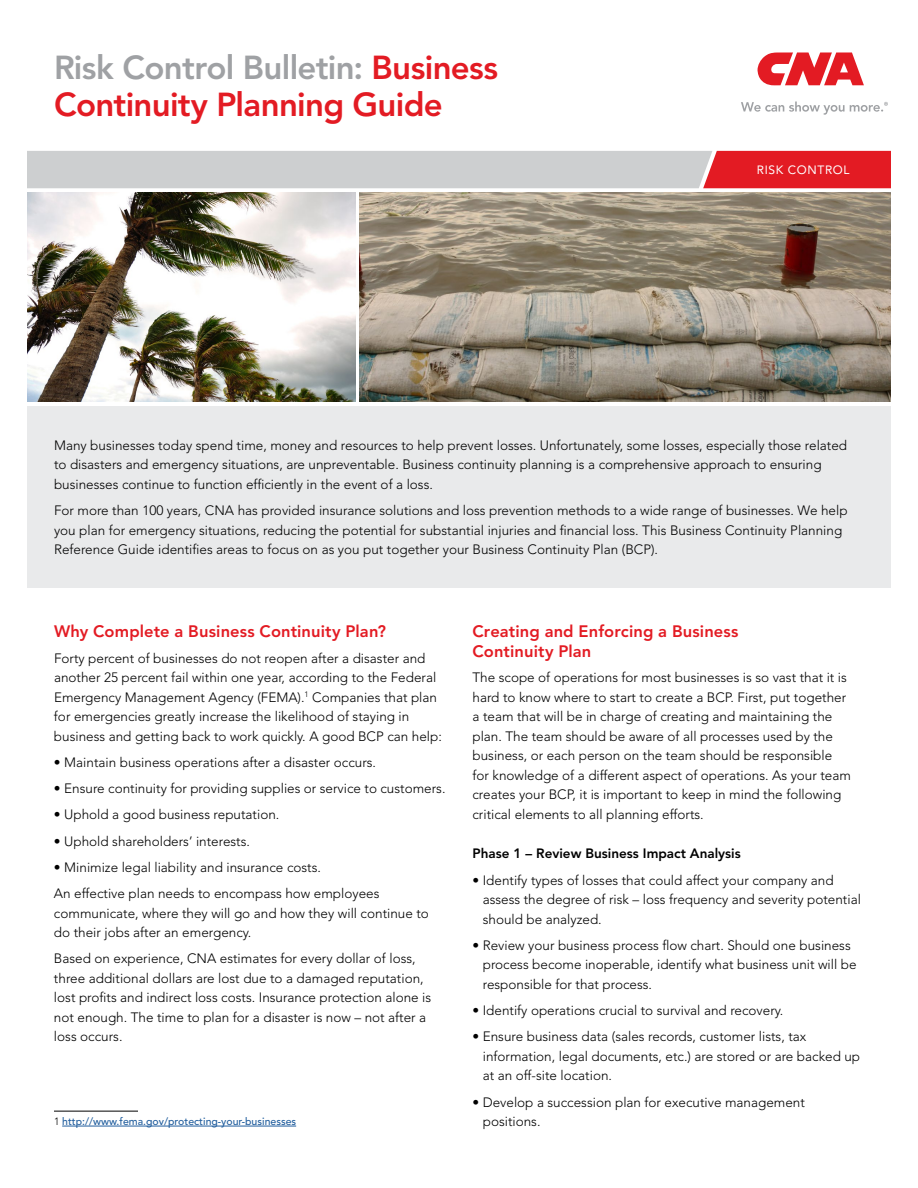
<style>
.page{position:relative;width:918px;height:1188px;background:#fff}
.page>*{position:absolute;margin:0;border:0;box-sizing:border-box;transform-origin:0 0}
.t1{font:800 33px/37.5px "Avenir LT Std";letter-spacing:-.02em;color:#e31b23}
.t2{font:800 16.5px/19.5px "Avenir LT Std";letter-spacing:.005em;color:#e31b23}
.t3{font:300 13.5px/19.5px "Avenir LT Std";color:#000}
.t4{font:800 13.5px "Avenir LT Std";color:#000}
.t5{font:12px "Avenir LT Std";letter-spacing:.05em;color:#fff}
.t6{font:500 10.5px "Avenir LT Std";color:#215e9e}
.s1{color:#9fa1a4}
.s2{font-weight:300;color:#000}
</style>
<div class="page">
<svg style="left:27px;top:151px;width:864px;height:37px"></svg>
<img style="left:360px;top:192px;width:531px;height:210px">
<img style="left:27px;top:192px;width:328px;height:210px">
<svg style="left:757px;top:52px;width:107px;height:33px"></svg>
<svg style="left:741px;top:102px;width:147px;height:13px"></svg>
<div style="left:27px;top:406px;width:864px;height:182px;background:#e9eaeb"></div>
<hr style="left:54px;top:1111px;width:84px;height:1px;background:#000">
<hr style="left:62px;top:1126px;width:234px;height:1px;background:#215e9e">
<h1 class="t1" style="left:54px;top:49px;width:446px"><span class="s1">Risk Control Bulletin:</span> Business<br>Continuity Planning Guide</h1>
<p class="t5" style="left:757px;top:163px;width:94px">RISK CONTROL</p>
<p class="t3" style="left:54px;top:435px;width:795px">Many businesses today spend time, money and resources to help prevent losses. Unfortunately, some losses, especially those related to disasters and emergency situations, are unpreventable. Business continuity planning is a comprehensive approach to ensuring businesses continue to function efficiently in the event of a loss.</p>
<p class="t3" style="left:54px;top:501px;width:795px">For more than 100 years, CNA has provided insurance solutions and loss prevention methods to a wide range of businesses. We help you plan for emergency situations, reducing the potential for substantial injuries and financial loss. This Business Continuity Planning<br>Reference Guide identifies areas to focus on as you put together your Business Continuity Plan (BCP).</p>
<p class="t2" style="left:54px;top:622px;width:334px">Why Complete a Business Continuity Plan?</p>
<p class="t3" style="left:54px;top:648px;width:389px">Forty percent of businesses do not reopen after a disaster and another 25 percent fail within one year, according to the Federal Emergency Management Agency (FEMA).<sup>1</sup> Companies that plan for emergencies greatly increase the likelihood of staying in business and getting back to work quickly. A good BCP can help:</p>
<p class="t3" style="left:54px;top:753px;width:324px">• Maintain business operations after a disaster occurs.</p>
<p class="t3" style="left:54px;top:779px;width:393px">• Ensure continuity for providing supplies or service to customers.</p>
<p class="t3" style="left:54px;top:805px;width:227px">• Uphold a good business reputation.</p>
<p class="t3" style="left:54px;top:831px;width:198px">• Uphold shareholders’ interests.</p>
<p class="t3" style="left:54px;top:854px;width:327px;line-height:26.2px">• Minimize legal liability and insurance costs.<br>An effective plan needs to encompass how employees</p>
<p class="t3" style="left:54px;top:903px;width:376px">communicate, where they will go and how they will continue to do their jobs after an emergency.</p>
<p class="t3" style="left:54px;top:949px;width:379px">Based on experience, CNA estimates for every dollar of loss, three additional dollars are lost due to a damaged reputation, lost profits and indirect loss costs. Insurance protection alone is not enough. The time to plan for a disaster is now – not after a loss occurs.</p>
<p class="t6" style="left:54px;top:1115px;width:244px"><span class="s2">1</span> http://www.fema.gov/protecting-your-businesses</p>
<p class="t2" style="left:472px;top:622px;width:267px">Creating and Enforcing a Business<br>Continuity Plan</p>
<p class="t3" style="left:472px;top:668px;width:380px">The scope of operations for most businesses is so vast that it is hard to know where to start to create a BCP. First, put together a team that will be in charge of creating and maintaining the plan. The team should be aware of all processes used by the business, or each person on the team should be responsible for knowledge of a different aspect of operations. As your team creates your BCP, it is important to keep in mind the following critical elements to all planning efforts.</p>
<p class="t4" style="left:472px;top:846px;width:270px">Phase 1 – Review Business Impact Analysis</p>
<p class="t3" style="left:483px;top:870px;width:380px;text-indent:-10px">• Identify types of losses that could affect your company and assess the degree of risk – loss frequency and severity potential should be analyzed.</p>
<p class="t3" style="left:483px;top:936px;width:375px;text-indent:-10px">• Review your business process flow chart. Should one business process become inoperable, identify what business unit will be responsible for that process.</p>
<p class="t3" style="left:472px;top:1001px;width:312px">• Identify operations crucial to survival and recovery.</p>
<p class="t3" style="left:483px;top:1027px;width:379px;text-indent:-10px">• Ensure business data (sales records, customer lists, tax information, legal documents, etc.) are stored or are backed up at an off-site location.</p>
<p class="t3" style="left:483px;top:1092px;width:324px;text-indent:-10px">• Develop a succession plan for executive management positions.</p>
</div>
